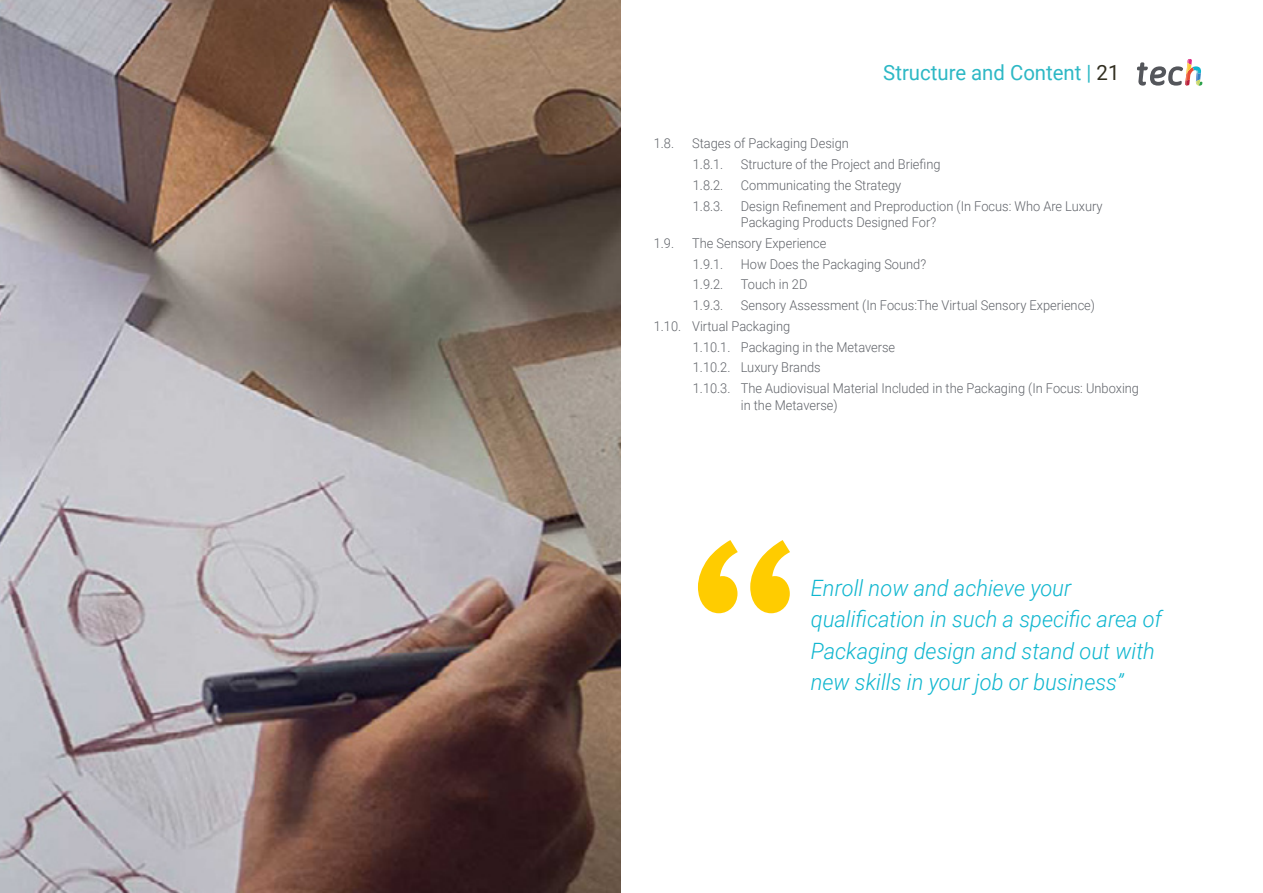
<style>
.page{position:relative;width:1263px;height:893px;background:#fff}
.page>*{position:absolute;margin:0;border:0;box-sizing:border-box;transform-origin:0 0}
.t1{font:italic 300 22.5px/31.5px "Roboto";color:#0fb6cf}
.t2{font:21px "Roboto";color:#2db8c5}
.t3{font:300 13.5px/20.7px "Roboto";color:#61646a;scale:.95 1}
.s1{color:#312e20}
</style>
<div class="page">
<img style="left:0;top:0;width:621px;height:893px">
<svg style="left:1137px;top:59px;width:65px;height:27px"></svg>
<svg style="left:698px;top:540px;width:92px;height:73px"></svg>
<h2 class="t2" style="left:883px;top:57px;width:238px">Structure and Content | <span class="s1">21</span></h2>
<p class="t3" style="left:654px;top:133px;width:23px">1.8.</p>
<p class="t3" style="left:692px;top:133px;width:167px">Stages of Packaging Design<br>1.8.1.</p>
<p class="t3" style="left:741px;top:153px;width:212px">Structure of the Project and Briefing</p>
<p class="t3" style="left:693px;top:174px;width:34px">1.8.2.</p>
<p class="t3" style="left:741px;top:174px;width:170px">Communicating the Strategy</p>
<p class="t3" style="left:693px;top:195px;width:34px">1.8.3.</p>
<p class="t3" style="left:741px;top:197px;width:382px;line-height:16.5px">Design Refinement and Preproduction (In Focus: Who Are Luxury<br>Packaging Products Designed For?</p>
<p class="t3" style="left:654px;top:232px;width:23px">1.9.</p>
<p class="t3" style="left:692px;top:232px;width:143px">The Sensory Experience<br>1.9.1.</p>
<p class="t3" style="left:741px;top:253px;width:197px">How Does the Packaging Sound?</p>
<p class="t3" style="left:693px;top:274px;width:34px">1.9.2.</p>
<p class="t3" style="left:741px;top:274px;width:72px">Touch in 2D</p>
<p class="t3" style="left:693px;top:294px;width:34px">1.9.3.</p>
<p class="t3" style="left:741px;top:294px;width:374px">Sensory Assessment (In Focus:The Virtual Sensory Experience)</p>
<p class="t3" style="left:654px;top:315px;width:145px">1.10. Virtual Packaging</p>
<p class="t3" style="left:693px;top:336px;width:215px">1.10.1. Packaging in the Metaverse</p>
<p class="t3" style="left:693px;top:357px;width:136px">1.10.2. Luxury Brands</p>
<p class="t3" style="left:693px;top:377px;width:471px">1.10.3. The Audiovisual Material Included in the Packaging (In Focus: Unboxing</p>
<p class="t3" style="left:741px;top:394px;width:103px">in the Metaverse)</p>
<h1 class="t1" style="left:811px;top:571px;width:353px">Enroll now and achieve your qualification in such a specific area of Packaging design and stand out with new skills in your job or business”</h1>
</div>
